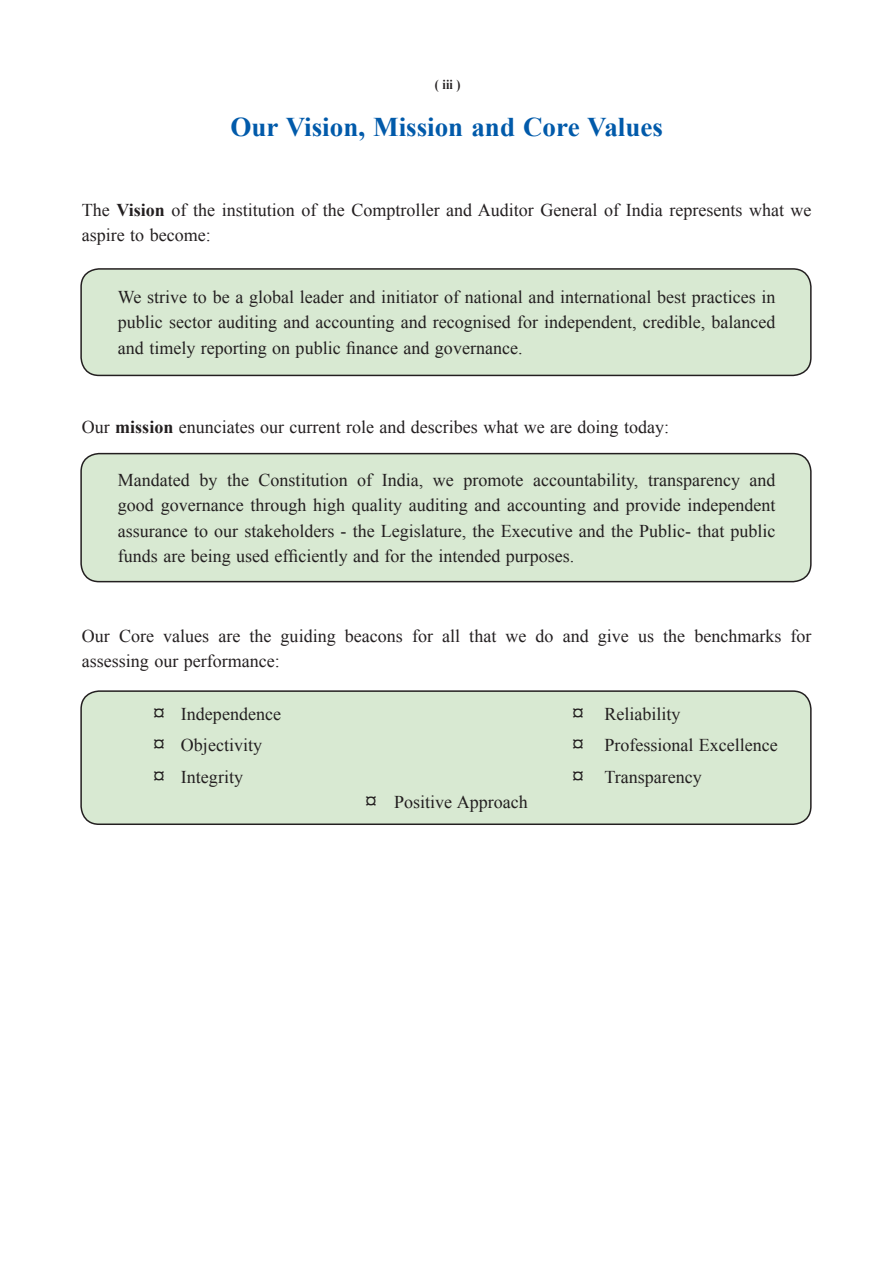
<style>
.page{position:relative;width:892px;height:1270px;background:#fff}
.page>*{position:absolute;margin:0;border:0;box-sizing:border-box;transform-origin:0 0}
.t1{font:700 27px "Times New Roman";color:#015aaa}
.t2{font:18px/25.5px "Times New Roman";color:#231f20}
.t3{font:700 13.5px "Times New Roman";color:#231f20;scale:.9 1}
.s1{font-weight:700}
.s2{font-weight:700;font-size:21px}
</style>
<div class="page">
<div style="left:81px;top:269px;width:729px;height:106px;background:#d8e9d2;border-radius:18px"></div>
<div style="left:80px;top:268px;width:731px;height:108px;border:2px solid #231f20;border-radius:18px"></div>
<div style="left:81px;top:453px;width:729px;height:128px;background:#d8e9d2;border-radius:18px"></div>
<div style="left:80px;top:453px;width:731px;height:129px;border:2px solid #231f20;border-radius:18px"></div>
<div style="left:81px;top:691px;width:729px;height:133px;background:#d8e9d2;border-radius:18px"></div>
<div style="left:80px;top:690px;width:731px;height:134px;border:2px solid #231f20;border-radius:18px"></div>
<p class="t3" style="left:435px;top:76px;width:30px">( iii )</p>
<p class="t1" style="left:230px;top:108px;width:433px">Our Vision, Mission and Core Values</p>
<p class="t2" style="left:82px;top:196px;width:731px">The <span class="s1">Vision</span> of the institution of the Comptroller and Auditor General of India represents what we aspire to become:</p>
<p class="t2" style="left:118px;top:283px;width:658px;text-align:justify">We strive to be a global leader and initiator of national and international best practices in public sector auditing and accounting and recognised for independent, credible, balanced and timely reporting on public finance and governance.</p>
<p class="t2" style="left:82px;top:414px;width:588px">Our <span class="s1">mission</span> enunciates our current role and describes what we are doing today:</p>
<p class="t2" style="left:118px;top:466px;width:659px;text-align:justify">Mandated by the Constitution of India, we promote accountability, transparency and good governance through high quality auditing and accounting and provide independent assurance to our stakeholders - the Legislature, the Executive and the Public- that public funds are being used efficiently and for the intended purposes.</p>
<p class="t2" style="left:82px;top:622px;width:731px">Our Core values are the guiding beacons for all that we do and give us the benchmarks for assessing our performance:</p>
<p class="t2" style="left:154px;top:700px;width:128px"><span class="s2">¤</span> Independence</p>
<p class="t2" style="left:572px;top:700px;width:109px"><span class="s2">¤</span> Reliability</p>
<p class="t2" style="left:154px;top:732px;width:110px"><span class="s2">¤</span> Objectivity</p>
<p class="t2" style="left:572px;top:732px;width:206px"><span class="s2">¤</span> Professional Excellence</p>
<p class="t2" style="left:154px;top:763px;width:90px"><span class="s2">¤</span> Integrity</p>
<p class="t2" style="left:572px;top:763px;width:130px"><span class="s2">¤</span> Transparency</p>
<p class="t2" style="left:365px;top:789px;width:163px"><span class="s2">¤</span> Positive Approach</p>
</div>
